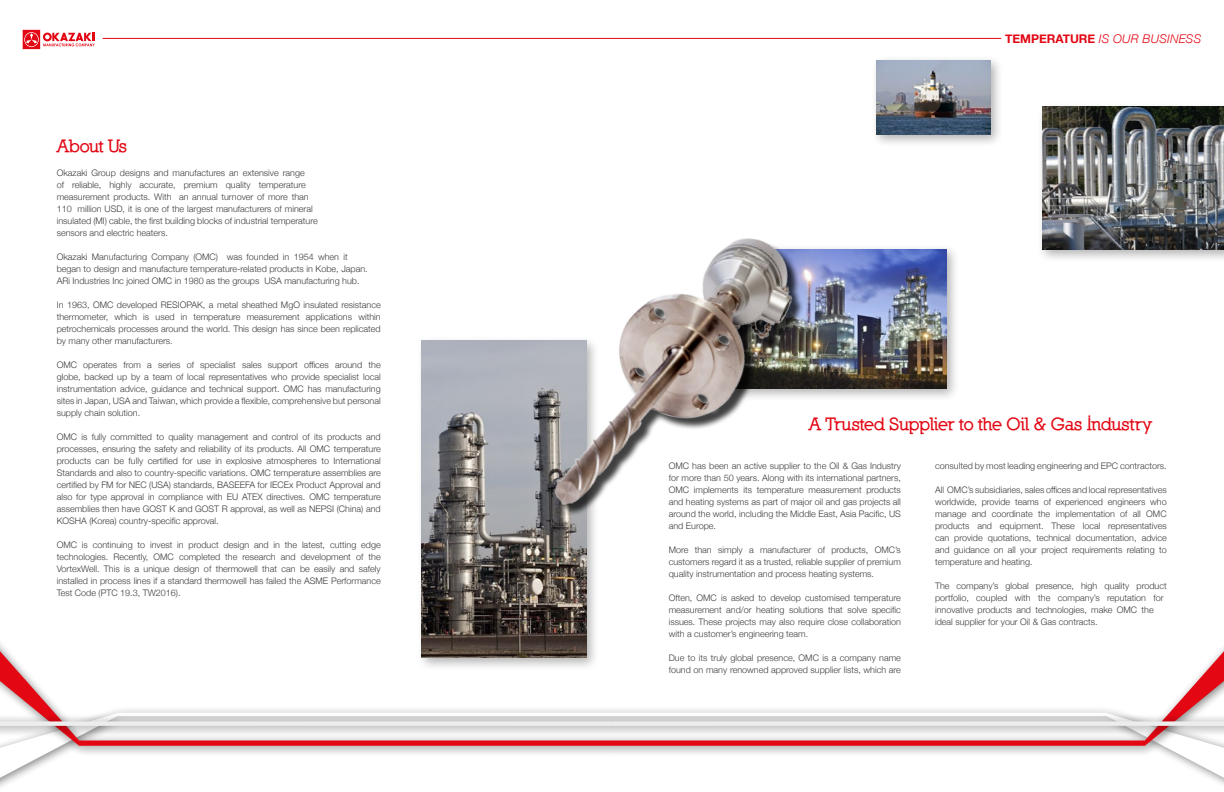
<style>
.page{position:relative;width:1224px;height:792px;background:#fff}
.page>*{position:absolute;margin:0;border:0;box-sizing:border-box;transform-origin:0 0}
.t1{font:800 18px "Nilland";letter-spacing:-.005em;color:#e30613}
.t2{font:italic 300 12px "Helvetica Neue";letter-spacing:.02em;color:#e30613}
.t3{font:300 9px/12px "Helvetica Neue";color:#3c3c3b;text-align:justify}
.s1{font-weight:700;font-style:normal}
</style>
<div class="page">
<div style="left:416px;top:335px;width:184px;height:336px;background:#000;opacity:.3"></div>
<img style="left:422px;top:341px;width:164px;height:277px">
<div style="left:727px;top:244px;width:233px;height:158px;background:#000;opacity:.3"></div>
<img style="left:815px;top:249px;width:131px;height:139px">
<img style="left:525px;top:238px;width:290px;height:301px">
<div style="left:871px;top:55px;width:133px;height:93px;background:#000;opacity:.3"></div>
<img style="left:876px;top:61px;width:114px;height:74px">
<div style="left:1037px;top:101px;width:187px;height:162px;background:#000;opacity:.3"></div>
<img style="left:1043px;top:107px;width:181px;height:142px">
<hr style="left:103px;top:38px;width:898px;height:1px;background:#e30613">
<svg style="left:1172px;top:757px;width:52px;height:21px"></svg>
<svg style="left:0;top:757px;width:56px;height:21px"></svg>
<div style="left:0;top:618px;width:1224px;height:139px;background:#000;opacity:.5"></div>
<svg style="left:612px;top:651px;width:612px;height:95px"></svg>
<svg style="left:0;top:651px;width:612px;height:95px"></svg>
<div style="left:0;top:714px;width:1224px;height:23px;background:#000;opacity:.5"></div>
<svg style="left:0;top:721px;width:1224px;height:5px"></svg>
<svg style="left:23px;top:30px;width:72px;height:19px"></svg>
<h1 class="t1" style="left:57px;top:135px;width:72px">About Us</h1>
<p class="t3" style="left:57px;top:166px;width:263px;text-align:left">Okazaki Group designs and manufactures an extensive range<br>of reliable, highly accurate, premium quality temperature measurement products. With an annual turnover of more than 110 million USD, it is one of the largest manufacturers of mineral insulated (MI) cable, the first building blocks of industrial temperature sensors and electric heaters.</p>
<p class="t3" style="left:57px;top:250px;width:313px;text-align:left">Okazaki Manufacturing Company (OMC) was founded in 1954 when it began to design and manufacture temperature-related products in Kobe, Japan.<br>ARi Industries Inc joined OMC in 1980 as the groups USA manufacturing hub.</p>
<p class="t3" style="left:57px;top:298px;width:326px">In 1963, OMC developed RESIOPAK, a metal sheathed MgO insulated resistance thermometer, which is used in temperature measurement applications within petrochemicals processes around the world. This design has since been replicated by many other manufacturers.</p>
<p class="t3" style="left:57px;top:358px;width:326px">OMC operates from a series of specialist sales support offices around the globe, backed up by a team of local representatives who provide specialist local instrumentation advice, guidance and technical support. OMC has manufacturing sites in Japan, USA and Taiwan, which provide a flexible, comprehensive but personal supply chain solution.</p>
<p class="t3" style="left:57px;top:430px;width:326px">OMC is fully committed to quality management and control of its products and processes, ensuring the safety and reliability of its products. All OMC temperature products can be fully certified for use in explosive atmospheres to International Standards and also to country-specific variations. OMC temperature assemblies are certified by FM for NEC (USA) standards, BASEEFA for IECEx Product Approval and also for type approval in compliance with EU ATEX directives. OMC temperature assemblies then have GOST K and GOST R approval, as well as NEPSI (China) and KOSHA (Korea) country-specific approval.</p>
<p class="t3" style="left:57px;top:538px;width:326px">OMC is continuing to invest in product design and in the latest, cutting edge technologies. Recently, OMC completed the research and development of the VortexWell. This is a unique design of thermowell that can be easily and safely installed in process lines if a standard thermowell has failed the ASME Performance Test Code (PTC 19.3, TW2016).</p>
<h2 class="t2" style="left:1005px;top:29px;width:198px"><span class="s1">TEMPERATURE</span> IS OUR BUSINESS</h2>
<h1 class="t1" style="left:809px;top:414px;width:345px">A Trusted Supplier to the Oil &amp; Gas Industry</h1>
<p class="t3" style="left:669px;top:459px;width:234px">OMC has been an active supplier to the Oil &amp; Gas Industry for more than 50 years. Along with its international partners, OMC implements its temperature measurement products and heating systems as part of major oil and gas projects all around the world, including the Middle East, Asia Pacific, US and Europe.</p>
<p class="t3" style="left:669px;top:543px;width:234px">More than simply a manufacturer of products, OMC’s customers regard it as a trusted, reliable supplier of premium quality instrumentation and process heating systems.</p>
<p class="t3" style="left:669px;top:591px;width:234px">Often, OMC is asked to develop customised temperature measurement and/or heating solutions that solve specific issues. These projects may also require close collaboration with a customer’s engineering team.</p>
<p class="t3" style="left:669px;top:651px;width:234px">Due to its truly global presence, OMC is a company name found on many renowned approved supplier lists, which are</p>
<p class="t3" style="left:935px;top:459px;width:233px">consulted by most leading engineering and EPC contractors.</p>
<p class="t3" style="left:935px;top:483px;width:233px">All OMC’s subsidiaries, sales offices and local representatives worldwide, provide teams of experienced engineers who manage and coordinate the implementation of all OMC products and equipment. These local representatives can provide quotations, technical documentation, advice and guidance on all your project requirements relating to temperature and heating.</p>
<p class="t3" style="left:935px;top:579px;width:233px;text-align:left">The company’s global presence, high quality product portfolio, coupled with the company’s reputation for innovative products and technologies, make OMC the ideal supplier for your Oil &amp; Gas contracts.</p>
</div>
